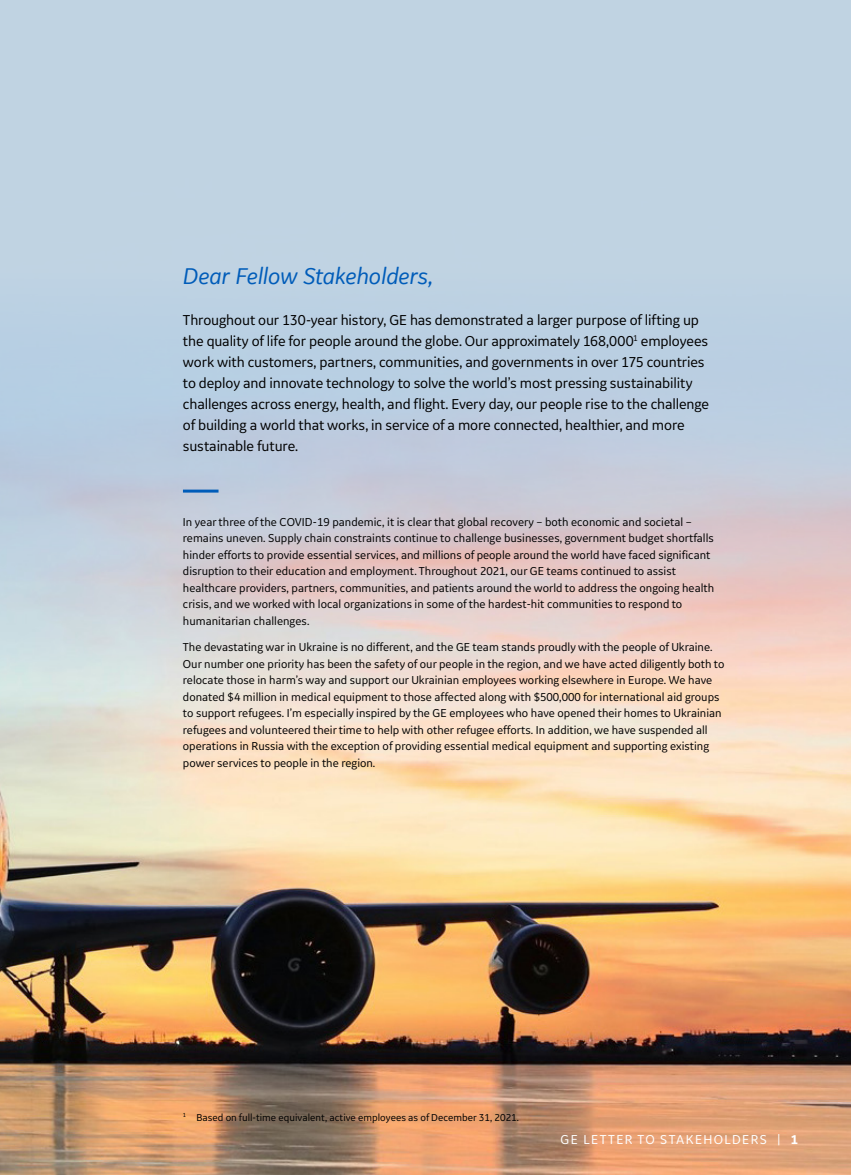
<style>
.page{position:relative;width:851px;height:1175px;background:#fff}
.page>*{position:absolute;margin:0;border:0;box-sizing:border-box;transform-origin:0 0}
.t1{font:italic 24px "GE Inspira Sans";letter-spacing:-.01em;color:#005cb9}
.t2{font:15px/21px "GE Inspira Sans";letter-spacing:-.01em;color:#000}
.t3{font:13.5px "GE Inspira Sans";letter-spacing:.1em;color:#fff}
.t4{font:12px/16.5px "GE Inspira Sans";color:#000}
.t5{font:10.5px "GE Inspira Sans";color:#000}
.s1{font-weight:700}
</style>
<div class="page">
<img style="left:0;top:0;width:850px;height:1174px">
<hr style="left:183px;top:489px;width:35px;height:3px;background:#005cb9">
<h1 class="t1" style="left:183px;top:261px;width:252px">Dear Fellow Stakeholders,</h1>
<p class="t2" style="left:183px;top:309px;width:527px">Throughout our 130-year history, GE has demonstrated a larger purpose of lifting up the quality of life for people around the globe. Our approximately 168,000<sup>1</sup> employees work with customers, partners, communities, and governments in over 175 countries to deploy and innovate technology to solve the world’s most pressing sustainability challenges across energy, health, and flight. Every day, our people rise to the challenge of building a world that works, in service of a more connected, healthier, and more sustainable future.</p>
<p class="t4" style="left:183px;top:513px;width:533px">In year three of the COVID-19 pandemic, it is clear that global recovery – both economic and societal – remains uneven. Supply chain constraints continue to challenge businesses, government budget shortfalls hinder efforts to provide essential services, and millions of people around the world have faced significant disruption to their education and employment. Throughout 2021, our GE teams continued to assist healthcare providers, partners, communities, and patients around the world to address the ongoing health crisis, and we worked with local organizations in some of the hardest-hit communities to respond to humanitarian challenges.</p>
<p class="t4" style="left:183px;top:639px;width:543px">The devastating war in Ukraine is no different, and the GE team stands proudly with the people of Ukraine.<br>Our number one priority has been the safety of our people in the region, and we have acted diligently both to relocate those in harm’s way and support our Ukrainian employees working elsewhere in Europe. We have donated $4 million in medical equipment to those affected along with $500,000 for international aid groups to support refugees. I’m especially inspired by the GE employees who have opened their homes to Ukrainian refugees and volunteered their time to help with other refugee efforts. In addition, we have suspended all operations in Russia with the exception of providing essential medical equipment and supporting existing power services to people in the region.</p>
<p class="t5" style="left:183px;top:1110px;width:337px"><sup>1</sup> Based on full-time equivalent, active employees as of December 31, 2021.</p>
<p class="t3" style="left:560px;top:1130px;width:239px">GE LETTER TO STAKEHOLDERS | <span class="s1">1</span></p>
</div>
